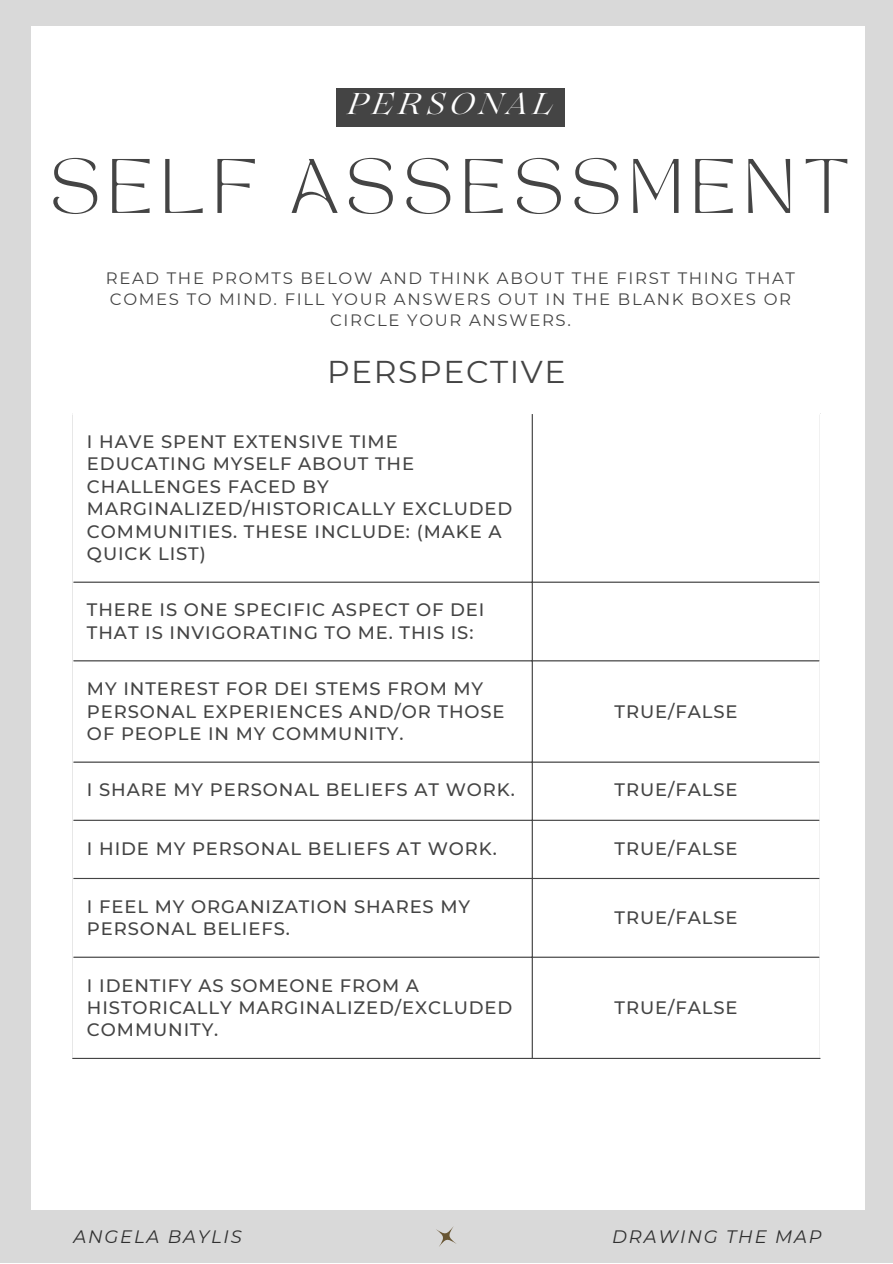
<style>
.page{position:relative;width:893px;height:1264px;background:#fff}
.page>*{position:absolute;margin:0;border:0;box-sizing:border-box;transform-origin:0 0}
.t1{font:54px "TAN MON CHERI Regular";letter-spacing:.15em;color:#444}
.t2{font:31.5px "Montserrat";letter-spacing:.05em;color:#444}
.t3{font:italic 30px "Lovelace";letter-spacing:.15em;color:#fff}
.t4{font:500 18px/22.5px "Montserrat";letter-spacing:.05em;color:#444}
.t5{font:italic 18px "Montserrat";letter-spacing:.1em;color:#303030}
.t6{font:16.5px/21.3px "Montserrat";letter-spacing:.1em;color:#444;text-align:center}
</style>
<div class="page">
<div style="left:0;top:0;width:892px;height:1262px;background:#d9d9d9"></div>
<div style="left:31px;top:26px;width:833px;height:1183px;background:#fff"></div>
<div style="left:336px;top:88px;width:228px;height:39px;background:#444"></div>
<svg style="left:73px;top:582px;width:746px;height:376px"></svg>
<hr style="left:531px;top:414px;width:2px;height:643px;background:#444">
<hr style="left:73px;top:581px;width:746px;height:1px;background:#444">
<hr style="left:73px;top:660px;width:746px;height:1px;background:#444">
<hr style="left:73px;top:761px;width:746px;height:1px;background:#444">
<hr style="left:73px;top:819px;width:746px;height:1px;background:#444">
<hr style="left:73px;top:877px;width:746px;height:2px;background:#444">
<hr style="left:73px;top:956px;width:746px;height:1px;background:#444">
<hr style="left:72px;top:1057px;width:748px;height:1px;background:#444">
<svg style="left:436px;top:1226px;width:20px;height:21px"></svg>
<h3 class="t3" style="left:348px;top:93px;width:206px">PERSONAL</h3>
<h1 class="t1" style="left:50px;top:158px;width:801px">SELF ASSESSMENT</h1>
<p class="t6" style="left:106px;top:267px;width:690px">READ THE PROMTS BELOW AND THINK ABOUT THE FIRST THING THAT<br>COMES TO MIND. FILL YOUR ANSWERS OUT IN THE BLANK BOXES OR<br>CIRCLE YOUR ANSWERS.</p>
<h2 class="t2" style="left:327px;top:352px;width:240px">PERSPECTIVE</h2>
<p class="t4" style="left:87px;top:430px;width:427px">I HAVE SPENT EXTENSIVE TIME<br>EDUCATING MYSELF ABOUT THE<br>CHALLENGES FACED BY<br>MARGINALIZED/HISTORICALLY EXCLUDED<br>COMMUNITIES. THESE INCLUDE: (MAKE A<br>QUICK LIST)</p>
<p class="t4" style="left:87px;top:598px;width:399px">THERE IS ONE SPECIFIC ASPECT OF DEI<br>THAT IS INVIGORATING TO ME. THIS IS:</p>
<p class="t4" style="left:87px;top:677px;width:419px">MY INTEREST FOR DEI STEMS FROM MY<br>PERSONAL EXPERIENCES AND/OR THOSE<br>OF PEOPLE IN MY COMMUNITY.</p>
<p class="t4" style="left:614px;top:700px;width:124px">TRUE/FALSE</p>
<p class="t4" style="left:87px;top:778px;width:429px">I SHARE MY PERSONAL BELIEFS AT WORK.</p>
<p class="t4" style="left:614px;top:778px;width:124px">TRUE/FALSE</p>
<p class="t4" style="left:87px;top:836px;width:411px">I HIDE MY PERSONAL BELIEFS AT WORK.</p>
<p class="t4" style="left:614px;top:836px;width:124px">TRUE/FALSE</p>
<p class="t4" style="left:87px;top:895px;width:384px">I FEEL MY ORGANIZATION SHARES MY<br>PERSONAL BELIEFS.</p>
<p class="t4" style="left:614px;top:906px;width:124px">TRUE/FALSE</p>
<p class="t4" style="left:87px;top:973px;width:427px">I IDENTIFY AS SOMEONE FROM A<br>HISTORICALLY MARGINALIZED/EXCLUDED<br>COMMUNITY.</p>
<p class="t4" style="left:614px;top:996px;width:124px">TRUE/FALSE</p>
<p class="t5" style="left:73px;top:1225px;width:170px">ANGELA BAYLIS</p>
<p class="t5" style="left:612px;top:1225px;width:211px">DRAWING THE MAP</p>
</div>
